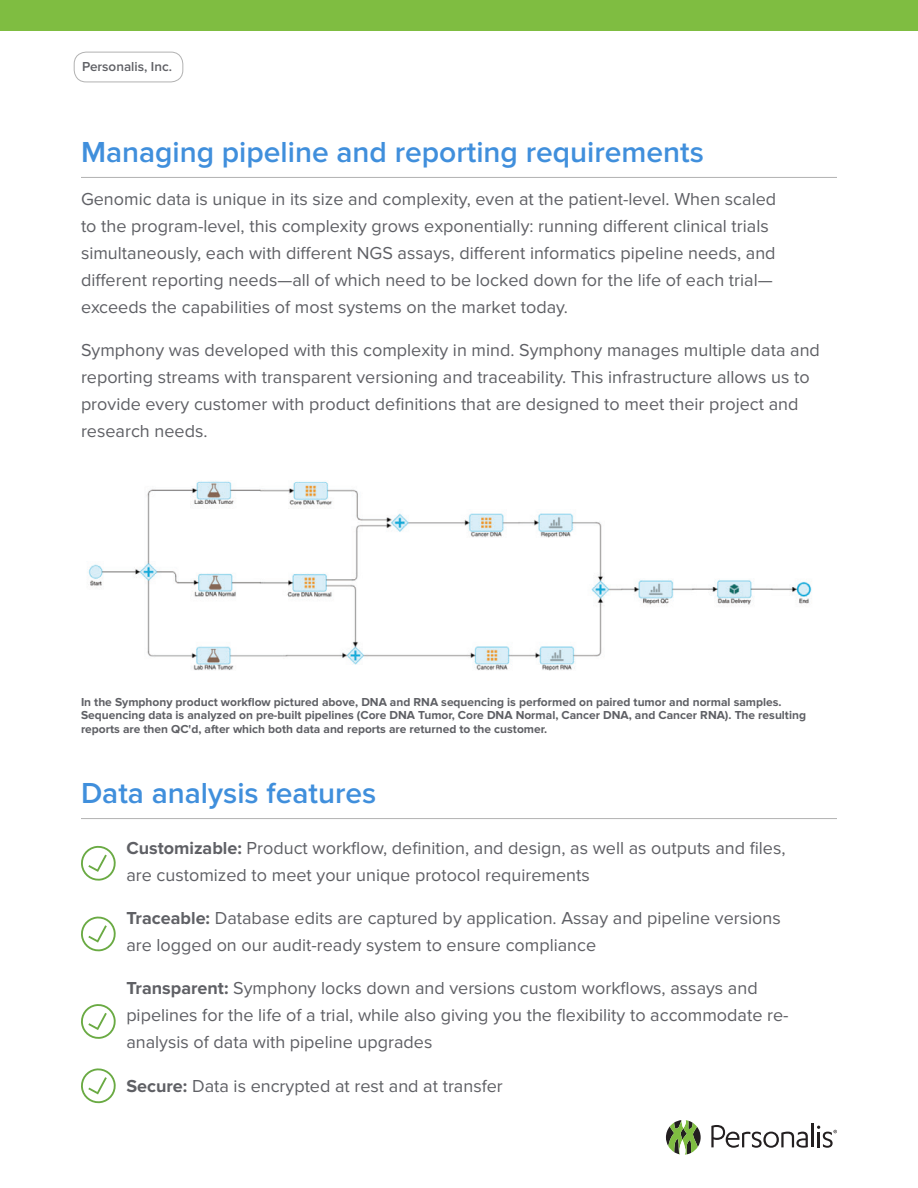
<style>
.page{position:relative;width:918px;height:1188px;background:#fff}
.page>*{position:absolute;margin:0;border:0;box-sizing:border-box;transform-origin:0 0}
.t1{font:600 30px "Proxima Nova";color:#408fdc}
.t2{font:18px/27px "Proxima Nova";color:#5f6065}
.t3{font:600 13.5px "Proxima Nova";color:#5f6065}
.t4{font:700 12px/13.5px "Proxima Nova";color:#5f6065}
.s1{font-weight:700}
</style>
<div class="page">
<svg style="left:666px;top:1120px;width:35px;height:35px"></svg>
<hr style="left:812px;top:1123px;width:2px;height:24px;background:#231f20">
<svg style="left:711px;top:1125px;width:97px;height:23px"></svg>
<svg style="left:817px;top:1126px;width:20px;height:22px"></svg>
<div style="left:0;top:0;width:918px;height:31px;background:#7fbd41"></div>
<div style="left:74px;top:52px;width:109px;height:30px;border:1px solid #b2b2b2;border-radius:12px"></div>
<hr style="left:81px;top:818px;width:756px;height:1px;background:#b2b2b2">
<hr style="left:81px;top:177px;width:756px;height:1px;background:#b2b2b2">
<img style="left:88px;top:481px;width:724px;height:190px">
<svg style="left:81px;top:845px;width:35px;height:36px"></svg>
<svg style="left:81px;top:916px;width:35px;height:36px"></svg>
<svg style="left:81px;top:1004px;width:35px;height:35px"></svg>
<svg style="left:81px;top:1068px;width:35px;height:36px"></svg>
<p class="t3" style="left:82px;top:58px;width:92px">Personalis, Inc.</p>
<h1 class="t1" style="left:81px;top:135px;width:624px">Managing pipeline and reporting requirements</h1>
<p class="t2" style="left:81px;top:186px;width:697px">Genomic data is unique in its size and complexity, even at the patient-level. When scaled to the program-level, this complexity grows exponentially: running different clinical trials simultaneously, each with different NGS assays, different informatics pipeline needs, and different reporting needs—all of which need to be locked down for the life of each trial— exceeds the capabilities of most systems on the market today.</p>
<p class="t2" style="left:81px;top:337px;width:740px">Symphony was developed with this complexity in mind. Symphony manages multiple data and reporting streams with transparent versioning and traceability. This infrastructure allows us to provide every customer with product definitions that are designed to meet their project and research needs.</p>
<p class="t4" style="left:81px;top:695px;width:727px">In the Symphony product workflow pictured above, DNA and RNA sequencing is performed on paired tumor and normal samples.<br>Sequencing data is analyzed on pre-built pipelines (Core DNA Tumor, Core DNA Normal, Cancer DNA, and Cancer RNA). The resulting reports are then QC'd, after which both data and reports are returned to the customer.</p>
<h1 class="t1" style="left:81px;top:776px;width:297px">Data analysis features</h1>
<p class="t2" style="left:126px;top:835px;width:661px"><span class="s1">Customizable:</span> Product workflow, definition, and design, as well as outputs and files, are customized to meet your unique protocol requirements</p>
<p class="t2" style="left:126px;top:905px;width:656px"><span class="s1">Traceable:</span> Database edits are captured by application. Assay and pipeline versions are logged on our audit-ready system to ensure compliance</p>
<p class="t2" style="left:126px;top:975px;width:664px"><span class="s1">Transparent:</span> Symphony locks down and versions custom workflows, assays and pipelines for the life of a trial, while also giving you the flexibility to accommodate re&shy;analysis of data with pipeline upgrades</p>
<p class="t2" style="left:126px;top:1072px;width:378px"><span class="s1">Secure:</span> Data is encrypted at rest and at transfer</p>
</div>
